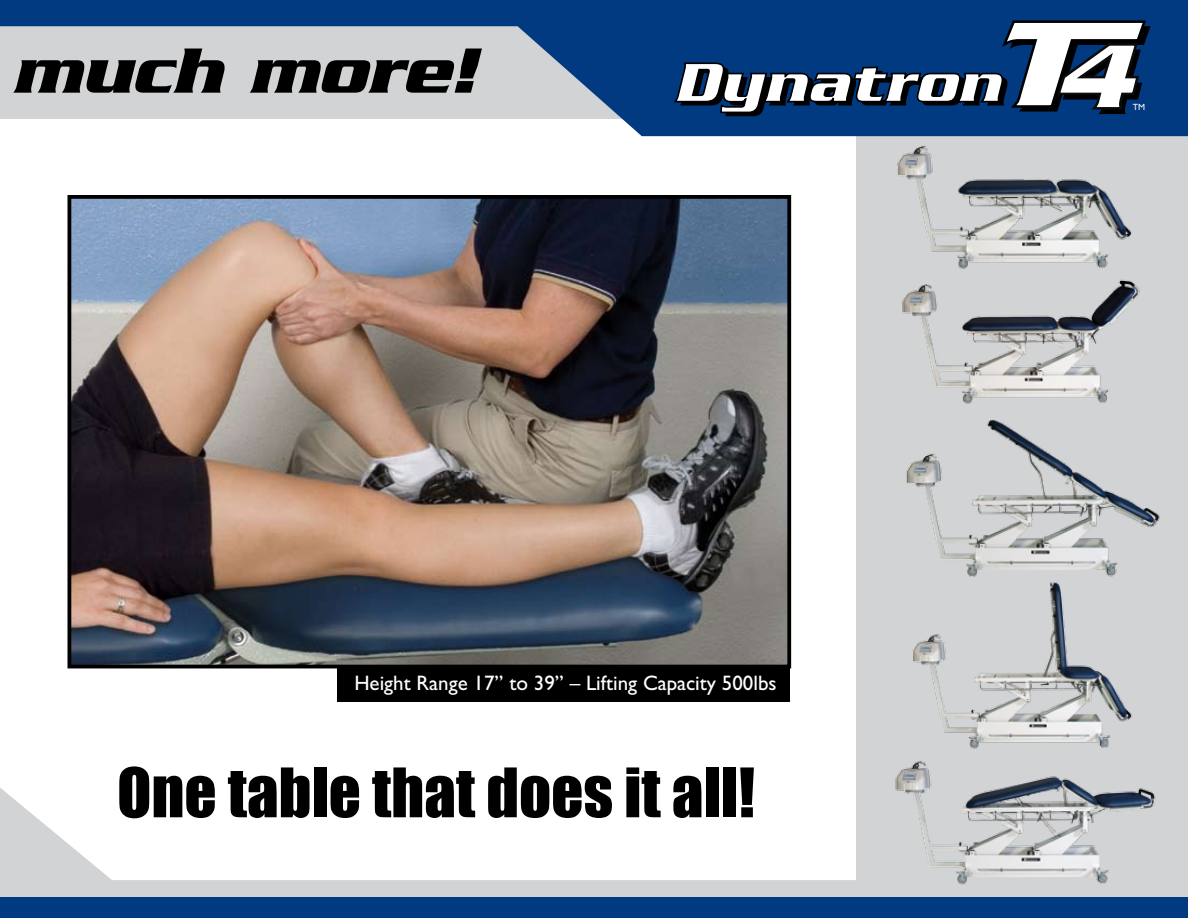
<style>
.page{position:relative;width:1188px;height:918px;background:#fff}
.page>*{position:absolute;margin:0;border:0;box-sizing:border-box;transform-origin:0 0}
.t1{font:italic 700 69px "Serpentine";color:#000}
.t2{font:63px "Impact";color:#000}
.t3{font:21px "Gill Sans";color:#fff}
.t4{font:9px "Gill Sans";color:#fff}
</style>
<div class="page">
<div style="left:856px;top:127px;width:332px;height:764px;background:#d1d3d4"></div>
<svg style="left:0;top:788px;width:1188px;height:109px"></svg>
<svg style="left:0;top:0;width:1188px;height:136px;background:#7892b3"></svg>
<img style="left:890px;top:761px;width:275px;height:131px">
<img style="left:906px;top:419px;width:254px;height:156px">
<img style="left:912px;top:575px;width:220px;height:174px">
<img style="left:902px;top:279px;width:238px;height:125px">
<img style="left:890px;top:134px;width:251px;height:135px">
<svg style="left:672px;top:19px;width:478px;height:97px"></svg>
<div style="left:0;top:897px;width:1188px;height:21px;background:#013a81"></div>
<div style="left:338px;top:666px;width:452px;height:35px;background:#000"></div>
<img style="left:73px;top:200px;width:713px;height:463px">
<div style="left:68px;top:195px;width:723px;height:473px;border:4px solid #000"></div>
<h1 class="t1" style="left:12px;top:31px;width:464px">much more!</h1>
<p class="t3" style="left:354px;top:671px;width:424px">Height Range 17” to 39” – Lifting Capacity 500lbs</p>
<h2 class="t2" style="left:117px;top:754px;width:639px">One table that does it all!</h2>
<p class="t4" style="left:1133px;top:101px;width:14px">TM</p>
</div>
